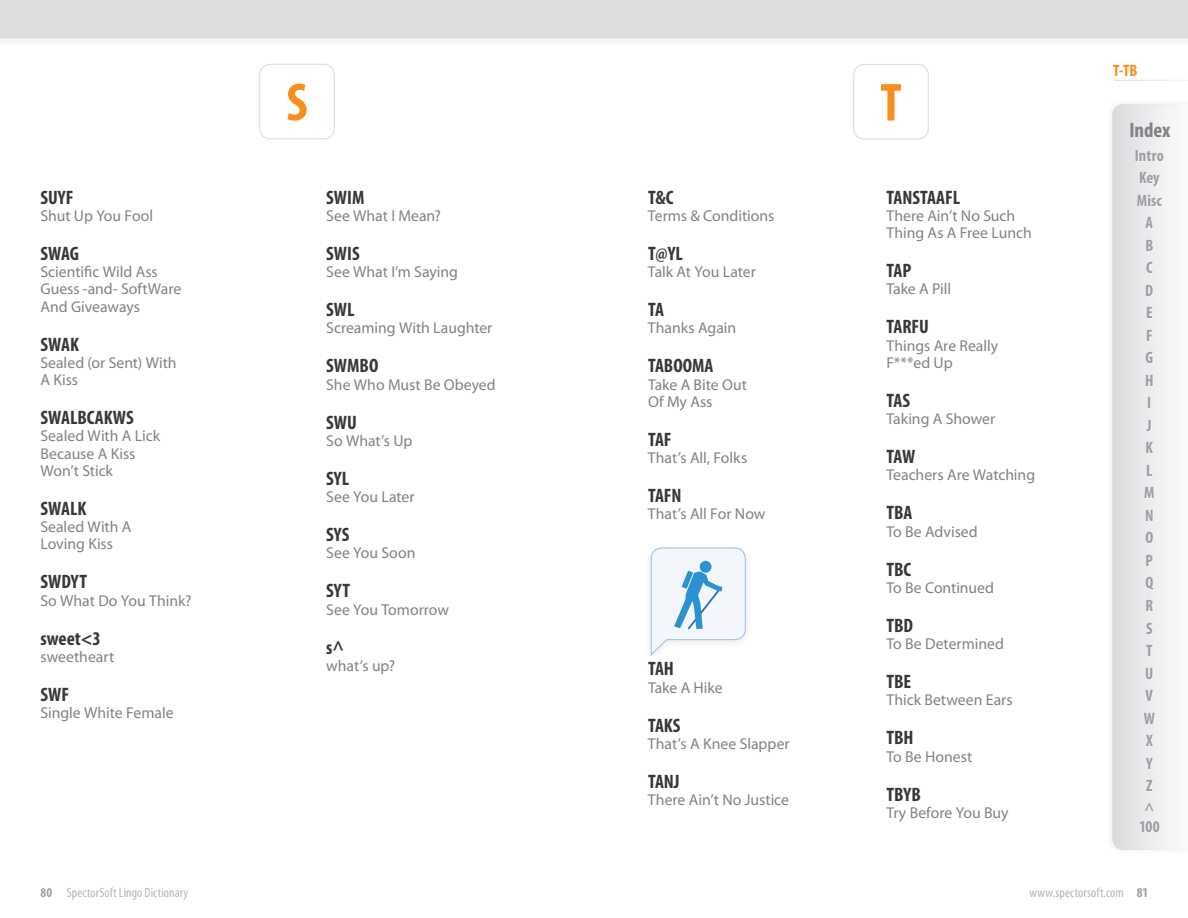
<style>
.page{position:relative;width:1188px;height:918px;background:#fff}
.page>*{position:absolute;margin:0;border:0;box-sizing:border-box;transform-origin:0 0}
.t1{font:700 condensed 54px "Myriad Pro";color:#f68f1e}
.t2{font:700 condensed 21px "Myriad Pro";color:#808285}
.t3{font:700 condensed 19.5px "Myriad Pro";color:#383839}
.t4{font:700 condensed 16.5px/22.5px "Myriad Pro";letter-spacing:.005em;color:#9d9fa2;text-align:center}
.t5{font:700 condensed 16.5px "Myriad Pro";color:#f68f1e}
.t6{font:15.75px/17.2px "Myriad Pro";letter-spacing:-.005em;color:#808285}
.t7{font:condensed 13.5px "Myriad Pro";letter-spacing:.01em;color:#b4b5b8}
.s1{font-weight:700;color:#9d9fa2}
</style>
<div class="page">
<div style="left:643px;top:542px;width:111px;height:122px;background:#231f20;opacity:.1"></div>
<div style="left:651px;top:548px;width:94px;height:92px;background:#f3f7fb;border-radius:11px"></div>
<div style="left:651px;top:548px;width:95px;height:92px;border:1px solid #9abfe5;border-radius:11px"></div>
<svg style="left:651px;top:629px;width:16px;height:27px"></svg>
<div style="left:700px;top:561px;width:12px;height:12px;background:#2a92d0;border-radius:50%"></div>
<svg style="left:674px;top:571px;width:48px;height:58px"></svg>
<div style="left:1104px;top:98px;width:84px;height:758px;background:#231f20;opacity:.07"></div>
<svg style="left:1113px;top:104px;width:75px;height:746px"></svg>
<div style="left:1137px;top:151px;width:27px;height:681px;background:#eeeeef"></div>
<div style="left:260px;top:64px;width:74px;height:75px;border:1px solid #d9dadc;border-radius:11px"></div>
<div style="left:854px;top:64px;width:74px;height:75px;border:1px solid #d9dadc;border-radius:11px"></div>
<div style="left:0;top:0;width:594px;height:48px;background:#f8f8f8"></div>
<div style="left:594px;top:0;width:594px;height:48px;background:#f8f8f8"></div>
<div style="left:0;top:0;width:1188px;height:38px;background:#dddee0"></div>
<p class="t3" style="left:40px;top:185px;width:34px">SUYF</p>
<p class="t6" style="left:40px;top:207px;width:114px">Shut Up You Fool</p>
<p class="t3" style="left:40px;top:241px;width:40px">SWAG</p>
<p class="t6" style="left:40px;top:263px;width:142px">Scientific Wild Ass<br>Guess -and- SoftWare<br>And Giveaways</p>
<p class="t3" style="left:40px;top:332px;width:40px">SWAK</p>
<p class="t6" style="left:40px;top:354px;width:138px">Sealed (or Sent) With<br>A Kiss</p>
<p class="t3" style="left:40px;top:405px;width:95px">SWALBCAKWS</p>
<p class="t6" style="left:41px;top:427px;width:121px">Sealed With A Lick<br>Because A Kiss<br>Won’t Stick</p>
<p class="t3" style="left:40px;top:496px;width:47px">SWALK</p>
<p class="t6" style="left:40px;top:518px;width:92px">Sealed With A<br>Loving Kiss</p>
<p class="t3" style="left:40px;top:570px;width:48px">SWDYT</p>
<p class="t6" style="left:40px;top:591px;width:153px">So What Do You Think?</p>
<p class="t3" style="left:40px;top:626px;width:62px">sweet&lt;3</p>
<p class="t6" style="left:41px;top:648px;width:75px">sweetheart</p>
<p class="t3" style="left:40px;top:682px;width:30px">SWF</p>
<p class="t6" style="left:40px;top:704px;width:135px">Single White Female</p>
<h1 class="t1" style="left:286px;top:69px;width:23px">S</h1>
<h1 class="t1" style="left:880px;top:69px;width:23px">T</h1>
<p class="t3" style="left:326px;top:185px;width:40px">SWIM</p>
<p class="t6" style="left:326px;top:207px;width:116px">See What I Mean?</p>
<p class="t3" style="left:326px;top:241px;width:35px">SWIS</p>
<p class="t6" style="left:326px;top:263px;width:133px">See What I’m Saying</p>
<p class="t3" style="left:326px;top:297px;width:30px">SWL</p>
<p class="t6" style="left:326px;top:319px;width:168px">Screaming With Laughter</p>
<p class="t3" style="left:326px;top:354px;width:54px">SWMBO</p>
<p class="t6" style="left:326px;top:375px;width:171px">She Who Must Be Obeyed</p>
<p class="t3" style="left:326px;top:410px;width:32px">SWU</p>
<p class="t6" style="left:326px;top:432px;width:88px">So What’s Up</p>
<p class="t3" style="left:326px;top:466px;width:24px">SYL</p>
<p class="t6" style="left:326px;top:488px;width:90px">See You Later</p>
<p class="t3" style="left:326px;top:522px;width:25px">SYS</p>
<p class="t6" style="left:326px;top:544px;width:91px">See You Soon</p>
<p class="t3" style="left:326px;top:579px;width:25px">SYT</p>
<p class="t6" style="left:326px;top:600px;width:124px">See You Tomorrow</p>
<p class="t3" style="left:326px;top:635px;width:19px">s^</p>
<p class="t6" style="left:326px;top:657px;width:71px">what’s up?</p>
<p class="t3" style="left:648px;top:185px;width:27px">T&amp;C</p>
<p class="t6" style="left:648px;top:207px;width:128px">Terms &amp; Conditions</p>
<p class="t3" style="left:648px;top:241px;width:37px">T@YL</p>
<p class="t6" style="left:648px;top:263px;width:109px">Talk At You Later</p>
<p class="t3" style="left:648px;top:297px;width:17px">TA</p>
<p class="t6" style="left:648px;top:319px;width:90px">Thanks Again</p>
<p class="t3" style="left:648px;top:354px;width:67px">TABOOMA</p>
<p class="t6" style="left:648px;top:375px;width:100px">Take A Bite Out<br>Of My Ass</p>
<p class="t3" style="left:648px;top:427px;width:25px">TAF</p>
<p class="t6" style="left:648px;top:449px;width:101px">That’s All, Folks</p>
<p class="t3" style="left:648px;top:483px;width:35px">TAFN</p>
<p class="t6" style="left:648px;top:505px;width:119px">That’s All For Now</p>
<p class="t3" style="left:648px;top:657px;width:27px">TAH</p>
<p class="t6" style="left:648px;top:678px;width:76px">Take A Hike</p>
<p class="t3" style="left:648px;top:713px;width:34px">TAKS</p>
<p class="t6" style="left:648px;top:735px;width:143px">That’s A Knee Slapper</p>
<p class="t3" style="left:648px;top:769px;width:33px">TANJ</p>
<p class="t6" style="left:648px;top:791px;width:143px">There Ain’t No Justice</p>
<p class="t3" style="left:887px;top:185px;width:75px">TANSTAAFL</p>
<p class="t6" style="left:887px;top:207px;width:147px">There Ain’t No Such<br>Thing As A Free Lunch</p>
<p class="t3" style="left:886px;top:258px;width:26px">TAP</p>
<p class="t6" style="left:887px;top:280px;width:66px">Take A Pill</p>
<p class="t3" style="left:886px;top:315px;width:44px">TARFU</p>
<p class="t6" style="left:887px;top:336px;width:113px">Things Are Really<br>F***ed Up</p>
<p class="t3" style="left:886px;top:388px;width:25px">TAS</p>
<p class="t6" style="left:887px;top:410px;width:110px">Taking A Shower</p>
<p class="t3" style="left:886px;top:444px;width:30px">TAW</p>
<p class="t6" style="left:887px;top:466px;width:150px">Teachers Are Watching</p>
<p class="t3" style="left:886px;top:501px;width:28px">TBA</p>
<p class="t6" style="left:886px;top:522px;width:93px">To Be Advised</p>
<p class="t3" style="left:886px;top:557px;width:26px">TBC</p>
<p class="t6" style="left:886px;top:579px;width:109px">To Be Continued</p>
<p class="t3" style="left:886px;top:613px;width:28px">TBD</p>
<p class="t6" style="left:887px;top:635px;width:119px">To Be Determined</p>
<p class="t3" style="left:886px;top:669px;width:26px">TBE</p>
<p class="t6" style="left:887px;top:691px;width:128px">Thick Between Ears</p>
<p class="t3" style="left:886px;top:726px;width:29px">TBH</p>
<p class="t6" style="left:887px;top:747px;width:87px">To Be Honest</p>
<p class="t3" style="left:886px;top:782px;width:36px">TBYB</p>
<p class="t6" style="left:886px;top:804px;width:124px">Try Before You Buy</p>
<p class="t5" style="left:1113px;top:60px;width:26px">T-TB</p>
<h2 class="t2" style="left:1129px;top:117px;width:43px">Index</h2>
<p class="t4" style="left:1135px;top:144px;width:30px">Intro<br>Key<br>Misc<br>A<br>B<br>C<br>D<br>E<br>F<br>G<br>H<br>I<br>J<br>K<br>L<br>M<br>N<br>O<br>P<br>Q<br>R<br>S<br>T<br>U<br>V<br>W<br>X<br>Y<br>Z<br>^</p>
<p class="t4" style="left:1139px;top:814px;width:22px">100</p>
<p class="t7" style="left:40px;top:884px;width:149px"><span class="s1">80</span> SpectorSoft Lingo Dictionary</p>
<p class="t7" style="left:1029px;top:884px;width:120px">www.spectorsoft.com <span class="s1">81</span></p>
</div>
